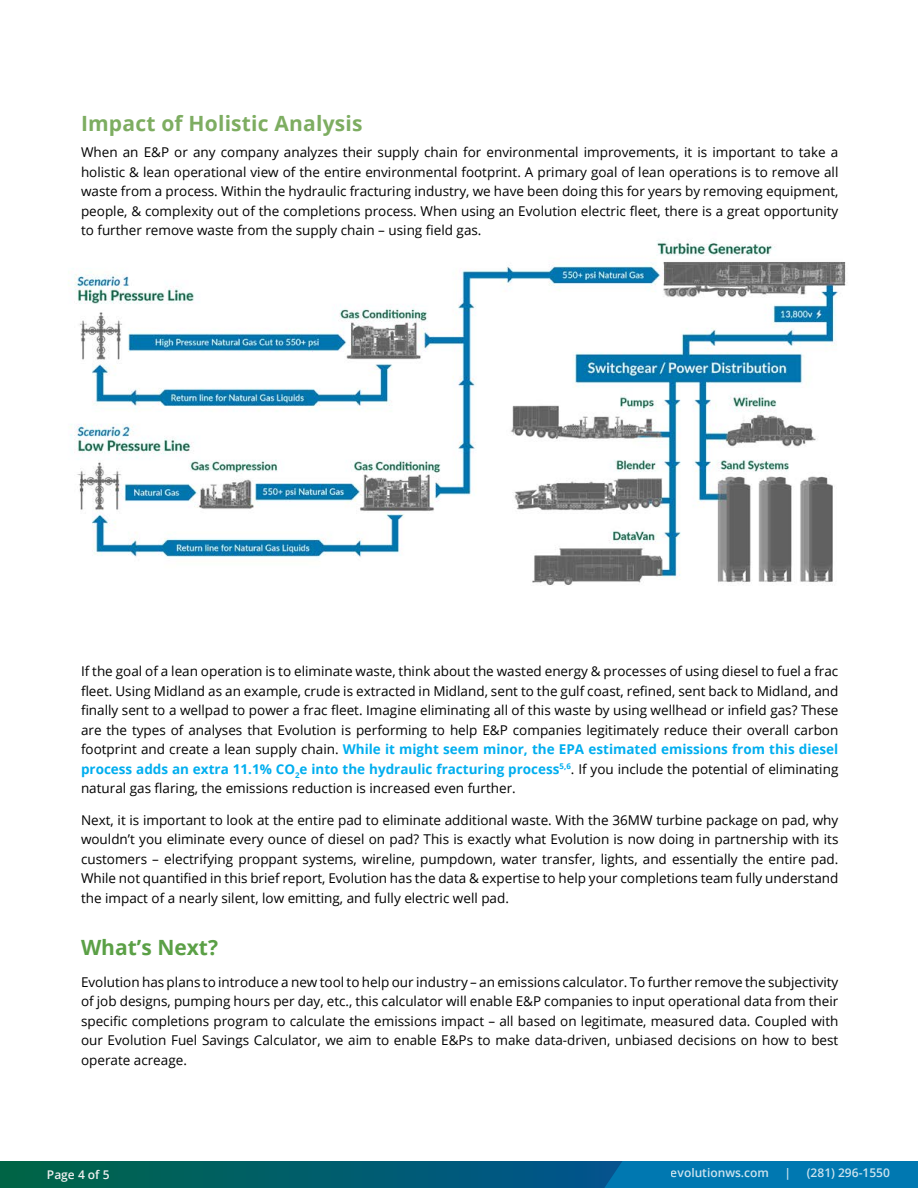
<style>
.page{position:relative;width:918px;height:1188px;background:#fff}
.page>*{position:absolute;margin:0;border:0;box-sizing:border-box;transform-origin:0 0}
.t1{font:700 21px "Open Sans";letter-spacing:.01em;color:#7dad61}
.t2{font:700 21px "Open Sans";color:#5ba046}
.t3{font:13.5px/19.5px "Open Sans";color:#000;text-align:justify}
.t4{font:600 12px "Open Sans";color:#fff}
.t5{font:600 12px "Open Sans";color:#f0f1f1}
.s1{font-weight:700;color:#00aeef}
</style>
<div class="page">
<svg style="left:0;top:1161px;width:576px;height:27px;background:#005d67"></svg>
<svg style="left:576px;top:1161px;width:342px;height:27px;background:#0073ac"></svg>
<img style="left:68px;top:240px;width:778px;height:346px">
<h1 class="t1" style="left:81px;top:109px;width:283px">Impact of Holistic Analysis</h1>
<p class="t3" style="left:81px;top:142px;width:759px">When an E&amp;P or any company analyzes their supply chain for environmental improvements, it is important to take a holistic &amp; lean operational view of the entire environmental footprint. A primary goal of lean operations is to remove all waste from a process. Within the hydraulic fracturing industry, we have been doing this for years by removing equipment, people, &amp; complexity out of the completions process. When using an Evolution electric fleet, there is a great opportunity to further remove waste from the supply chain – using field gas.</p>
<p class="t3" style="left:81px;top:661px;width:759px">If the goal of a lean operation is to eliminate waste, think about the wasted energy &amp; processes of using diesel to fuel a frac fleet. Using Midland as an example, crude is extracted in Midland, sent to the gulf coast, refined, sent back to Midland, and finally sent to a wellpad to power a frac fleet. Imagine eliminating all of this waste by using wellhead or infield gas? These are the types of analyses that Evolution is performing to help E&amp;P companies legitimately reduce their overall carbon footprint and create a lean supply chain. <span class="s1">While it might seem minor, the EPA estimated emissions from this diesel process adds an extra 11.1% CO</span><sub>2</sub><span class="s1">e into the hydraulic fracturing process</span><sup>5,6</sup>. If you include the potential of eliminating natural gas flaring, the emissions reduction is increased even further.</p>
<p class="t3" style="left:81px;top:810px;width:759px">Next, it is important to look at the entire pad to eliminate additional waste. With the 36MW turbine package on pad, why wouldn’t you eliminate every ounce of diesel on pad? This is exactly what Evolution is now doing in partnership with its customers – electrifying proppant systems, wireline, pumpdown, water transfer, lights, and essentially the entire pad.<br>While not quantified in this brief report, Evolution has the data &amp; expertise to help your completions team fully understand the impact of a nearly silent, low emitting, and fully electric well pad.</p>
<h1 class="t2" style="left:81px;top:933px;width:139px">What’s Next?</h1>
<p class="t3" style="left:81px;top:972px;width:759px">Evolution has plans to introduce a new tool to help our industry – an emissions calculator. To further remove the subjectivity of job designs, pumping hours per day, etc., this calculator will enable E&amp;P companies to input operational data from their specific completions program to calculate the emissions impact – all based on legitimate, measured data. Coupled with our Evolution Fuel Savings Calculator, we aim to enable E&amp;Ps to make data-driven, unbiased decisions on how to best operate acreage.</p>
<p class="t5" style="left:47px;top:1167px;width:64px">Page 4 of 5</p>
<p class="t4" style="left:671px;top:1165px;width:100px">evolutionws.com</p>
<p class="t4" style="left:785px;top:1165px;width:8px">|</p>
<p class="t4" style="left:807px;top:1165px;width:85px">(281) 296-1550</p>
</div>
